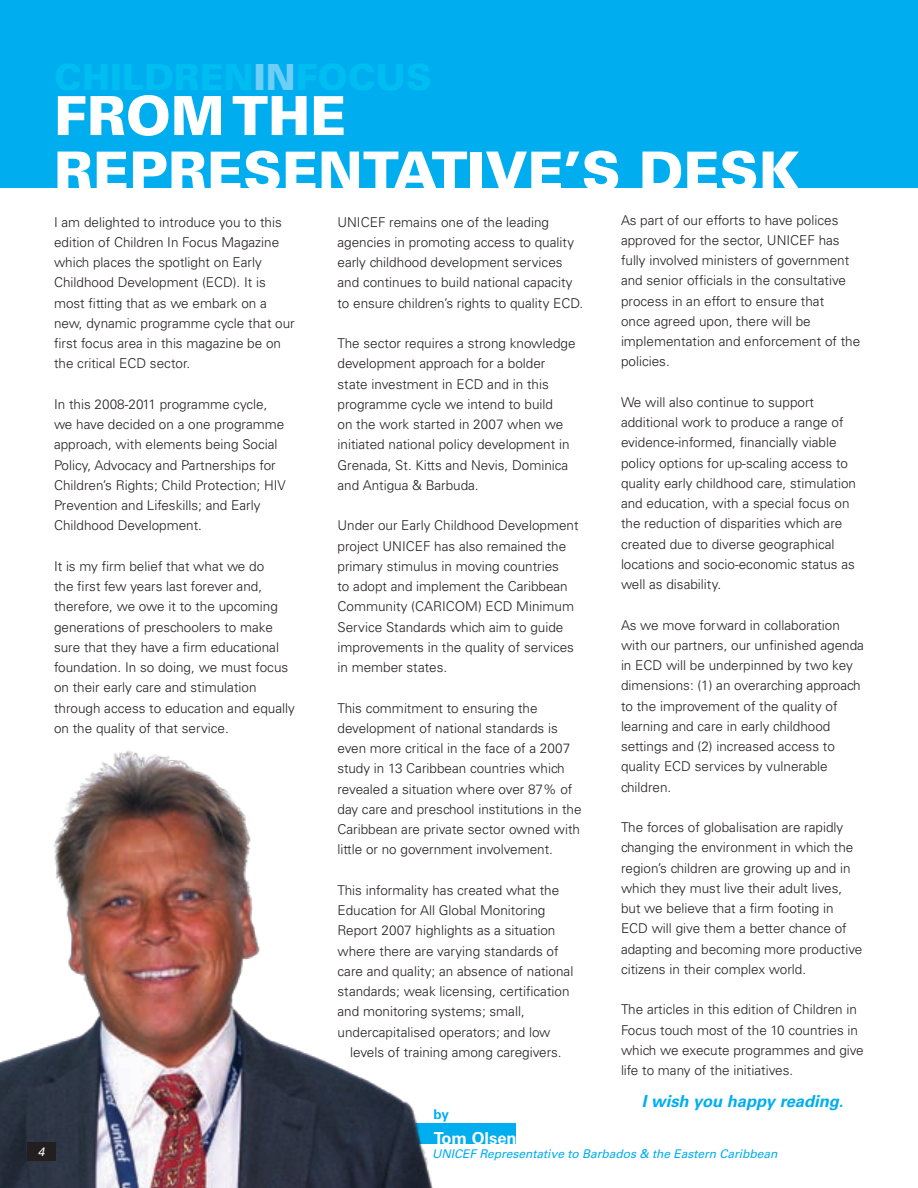
<style>
.page{position:relative;width:918px;height:1188px;background:#fff}
.page>*{position:absolute;margin:0;border:0;box-sizing:border-box;transform-origin:0 0}
.t1{font:900 54px/55.5px "Univers";color:#fff}
.t2{font:italic 700 16.5px "Univers";color:#00aeef}
.t3{font:700 16.5px "Univers";color:#fff}
.t4{font:300 13.5px/20.2px "Univers";color:#231f20}
.t5{font:700 13.5px "Univers";color:#00aeef}
.t6{font:italic 12px "Univers";color:#00aeef}
.t7{font:italic 12px "Univers";color:#fff}
</style>
<div class="page">
<div style="left:407px;top:1123px;width:109px;height:20px;background:#00aeef"></div>
<div style="left:0;top:0;width:918px;height:187px;background:#00aeef"></div>
<img style="left:0;top:750px;width:462px;height:438px">
<div style="left:27px;top:1142px;width:29px;height:19px;background:#231f20"></div>
<h1 class="t1" style="left:54px;top:87px;width:217px">FROM THE<br>REPRESENT</h1>
<h1 class="t1" style="left:393px;top:143px;width:409px">ATIVE’S DES K</h1>
<p class="t4" style="left:621px;top:210px;width:241px">As part of our efforts to have polices approved for the sector, UNICEF has fully involved ministers of government and senior officials in the consultative process in an effort to ensure that<br>once agreed upon, there will be implementation and enforcement of the policies.</p>
<p class="t4" style="left:621px;top:392px;width:237px">We will also continue to support additional work to produce a range of evidence-informed, financially viable policy options for up-scaling access to quality early childhood care, stimulation and education, with a special focus on the reduction of disparities which are created due to diverse geographical locations and socio-economic status as well as disability.</p>
<p class="t4" style="left:621px;top:615px;width:245px">As we move forward in collaboration with our partners, our unfinished agenda in ECD will be underpinned by two key dimensions: (1) an overarching approach to the improvement of the quality of learning and care in early childhood settings and (2) increased access to quality ECD services by vulnerable children.</p>
<p class="t4" style="left:621px;top:817px;width:243px">The forces of globalisation are rapidly changing the environment in which the region’s children are growing up and in which they must live their adult lives, but we believe that a firm footing in ECD will give them a better chance of adapting and becoming more productive citizens in their complex world.</p>
<p class="t4" style="left:621px;top:999px;width:244px">The articles in this edition of Children in Focus touch most of the 10 countries in which we execute programmes and give life to many of the initiatives.</p>
<p class="t2" style="left:642px;top:1092px;width:203px">I wish you happy reading.</p>
<p class="t3" style="left:434px;top:1128px;width:84px">Tom Olsen</p>
<p class="t4" style="left:338px;top:212px;width:247px">UNICEF remains one of the leading agencies in promoting access to quality early childhood development services and continues to build national capacity to ensure children’s rights to quality ECD.</p>
<p class="t4" style="left:338px;top:333px;width:240px">The sector requires a strong knowledge development approach for a bolder state investment in ECD and in this programme cycle we intend to build<br>on the work started in 2007 when we initiated national policy development in Grenada, St. Kitts and Nevis, Dominica and Antigua &amp; Barbuda.</p>
<p class="t4" style="left:338px;top:516px;width:243px">Under our Early Childhood Development project UNICEF has also remained the primary stimulus in moving countries<br>to adopt and implement the Caribbean Community (CARICOM) ECD Minimum Service Standards which aim to guide improvements in the quality of services in member states.</p>
<p class="t4" style="left:338px;top:698px;width:246px">This commitment to ensuring the development of national standards is even more critical in the face of a 2007 study in 13 Caribbean countries which revealed a situation where over 87% of day care and preschool institutions in the Caribbean are private sector owned with little or no government involvement.</p>
<p class="t4" style="left:338px;top:880px;width:237px">This informality has created what the Education for All Global Monitoring Report 2007 highlights as a situation where there are varying standards of care and quality; an absence of national standards; weak licensing, certification and monitoring systems; small, undercapitalised operators; and low</p>
<p class="t4" style="left:350px;top:1042px;width:213px">levels of training among caregivers.</p>
<p class="t4" style="left:54px;top:212px;width:242px">I am delighted to introduce you to this edition of Children In Focus Magazine which places the spotlight on Early Childhood Development (ECD). It is most fitting that as we embark on a new, dynamic programme cycle that our first focus area in this magazine be on the critical ECD sector.</p>
<p class="t4" style="left:54px;top:394px;width:233px">In this 2008-2011 programme cycle, we have decided on a one programme approach, with elements being Social Policy, Advocacy and Partnerships for Children’s Rights; Child Protection; HIV Prevention and Lifeskills; and Early Childhood Development.</p>
<p class="t4" style="left:54px;top:556px;width:242px">It is my firm belief that what we do<br>the first few years last forever and, therefore, we owe it to the upcoming generations of preschoolers to make sure that they have a firm educational foundation. In so doing, we must focus on their early care and stimulation through access to education and equally on the quality of that service.</p>
<p class="t5" style="left:433px;top:1106px;width:17px">by</p>
<p class="t7" style="left:38px;top:1145px;width:8px">4</p>
<p class="t6" style="left:432px;top:1147px;width:347px">UNICEF Representative to Barbados &amp; the Eastern Caribbean</p>
</div>
